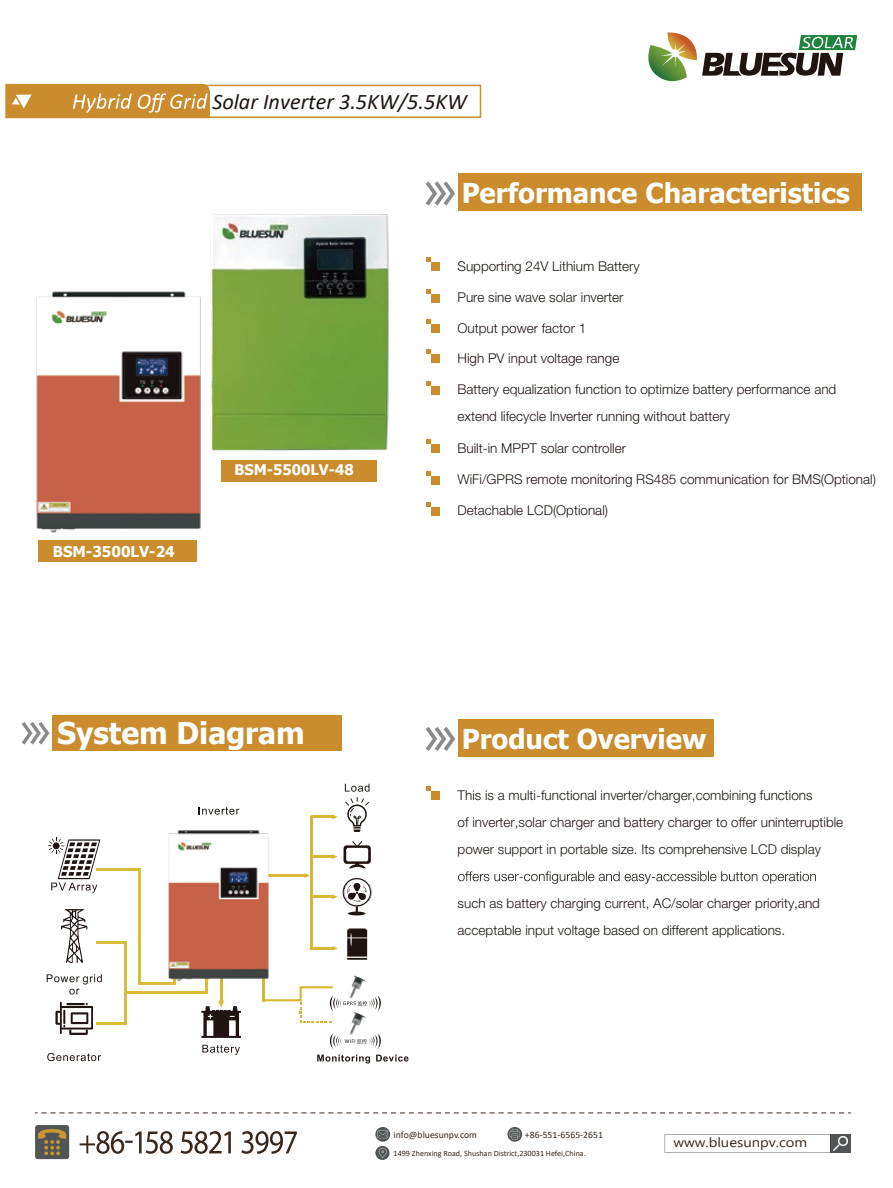
<style>
.page{position:relative;width:893px;height:1188px;background:#fff}
.page>*{position:absolute;margin:0;border:0;box-sizing:border-box;transform-origin:0 0}
.t1{font:700 30px "Tahoma";color:#fff}
.t2{font:700 27.3px "Tahoma";color:#fff}
.t3{font:italic 22.2px "Calibri";color:#1f1411}
.t4{font:700 15px "Tahoma";color:#fff}
.t5{font:700 14.7px "Tahoma";color:#fff}
.t6{font:300 13.5px/27px "Helvetica Neue LT Std";color:#1f1411}
.t7{font:13.35px "Segoe UI";color:#37271d;scale:1.11 1}
.t8{font:9.75px "Calibri";color:#37271d}
.t9{font:8.1px "Calibri";color:#37271d}
</style>
<div class="page">
<div style="left:173px;top:85px;width:308px;height:33px;border:2px solid #ca8c2c"></div>
<div style="left:38px;top:540px;width:159px;height:22px;background:#ca8c2c"></div>
<div style="left:459px;top:719px;width:255px;height:38px;background:#ca8c2c"></div>
<svg style="left:426px;top:727px;width:29px;height:24px"></svg>
<div style="left:53px;top:716px;width:289px;height:35px;background:#ca8c2c"></div>
<svg style="left:22px;top:722px;width:27px;height:23px"></svg>
<div style="left:431px;top:791px;width:8px;height:9px;background:#ca8c2c"></div>
<svg style="left:426px;top:786px;width:5px;height:5px"></svg>
<svg style="left:458px;top:871px;width:358px;height:13px"></svg>
<div style="left:458px;top:174px;width:404px;height:37px;background:#ca8c2c"></div>
<svg style="left:426px;top:181px;width:29px;height:25px"></svg>
<div style="left:431px;top:262px;width:8px;height:9px;background:#ca8c2c"></div>
<svg style="left:426px;top:257px;width:4px;height:5px"></svg>
<div style="left:431px;top:294px;width:8px;height:8px;background:#ca8c2c"></div>
<svg style="left:426px;top:289px;width:4px;height:5px"></svg>
<div style="left:431px;top:324px;width:8px;height:8px;background:#ca8c2c"></div>
<svg style="left:426px;top:319px;width:4px;height:5px"></svg>
<div style="left:431px;top:354px;width:8px;height:8px;background:#ca8c2c"></div>
<svg style="left:426px;top:349px;width:4px;height:5px"></svg>
<div style="left:431px;top:386px;width:8px;height:9px;background:#ca8c2c"></div>
<svg style="left:426px;top:381px;width:4px;height:5px"></svg>
<div style="left:431px;top:445px;width:8px;height:8px;background:#ca8c2c"></div>
<svg style="left:426px;top:439px;width:4px;height:5px"></svg>
<div style="left:431px;top:476px;width:8px;height:8px;background:#ca8c2c"></div>
<svg style="left:426px;top:471px;width:4px;height:5px"></svg>
<div style="left:431px;top:507px;width:8px;height:8px;background:#ca8c2c"></div>
<svg style="left:426px;top:502px;width:4px;height:5px"></svg>
<svg style="left:5px;top:84px;width:205px;height:34px;background:#cf9843"></svg>
<svg style="left:648px;top:32px;width:209px;height:50px"></svg>
<img style="left:352px;top:975px;width:14px;height:10px">
<img style="left:350px;top:1022px;width:11px;height:11px">
<svg style="left:263px;top:985px;width:118px;height:37px"></svg>
<svg style="left:329px;top:1033px;width:52px;height:16px"></svg>
<hr style="left:97px;top:1022px;width:30px;height:3px;background:#d9bc38">
<hr style="left:124px;top:941px;width:3px;height:84px;background:#d9bc38">
<hr style="left:220px;top:973px;width:3px;height:30px;background:#d8b636">
<svg style="left:201px;top:1001px;width:40px;height:37px"></svg>
<svg style="left:344px;top:841px;width:27px;height:27px"></svg>
<svg style="left:347px;top:929px;width:20px;height:31px"></svg>
<svg style="left:61px;top:909px;width:25px;height:54px"></svg>
<svg style="left:342px;top:878px;width:30px;height:36px"></svg>
<hr style="left:348px;top:912px;width:17px;height:3px;background:#1f1411;border-radius:50%">
<svg style="left:55px;top:1002px;width:38px;height:33px"></svg>
<svg style="left:48px;top:838px;width:38px;height:53px"></svg>
<svg style="left:47px;top:974px;width:39px;height:21px"></svg>
<svg style="left:47px;top:1053px;width:54px;height:8px"></svg>
<svg style="left:317px;top:1055px;width:91px;height:8px"></svg>
<svg style="left:202px;top:1045px;width:38px;height:10px"></svg>
<svg style="left:345px;top:784px;width:24px;height:48px"></svg>
<svg style="left:199px;top:807px;width:40px;height:8px"></svg>
<svg style="left:35px;top:1113px;width:815px;height:1px"></svg>
<svg style="left:80px;top:1131px;width:217px;height:23px"></svg>
<div style="left:35px;top:1125px;width:34px;height:34px;background:#525555;border-radius:3px"></div>
<svg style="left:38px;top:1129px;width:29px;height:26px"></svg>
<svg style="left:375px;top:1146px;width:14px;height:14px"></svg>
<svg style="left:379px;top:1148px;width:8px;height:10px"></svg>
<svg style="left:507px;top:1127px;width:15px;height:15px"></svg>
<svg style="left:510px;top:1129px;width:10px;height:11px"></svg>
<svg style="left:375px;top:1127px;width:15px;height:15px"></svg>
<svg style="left:378px;top:1130px;width:10px;height:8px"></svg>
<div style="left:830px;top:1134px;width:21px;height:19px;background:#525555"></div>
<svg style="left:665px;top:1134px;width:183px;height:19px"></svg>
<img style="left:36px;top:291px;width:165px;height:242px">
<img style="left:86px;top:816px;width:256px;height:179px">
<img style="left:175px;top:214px;width:214px;height:276px">
<h3 class="t3" style="left:212px;top:86px;width:256px">Solar Inverter 3.5KW/5.5KW</h3>
<p class="t4" style="left:53px;top:541px;width:124px">BSM-3500LV-24</p>
<p class="t5" style="left:235px;top:459px;width:121px">BSM-5500LV-48</p>
<h2 class="t2" style="left:462px;top:174px;width:390px">Performance Characteristics</h2>
<p class="t6" style="left:457px;top:252px;width:184px">Supporting 24V Lithium Battery</p>
<p class="t6" style="left:457px;top:284px;width:167px">Pure sine wave solar inverter</p>
<p class="t6" style="left:457px;top:314px;width:130px">Output power factor 1</p>
<p class="t6" style="left:457px;top:344px;width:163px">High PV input voltage range</p>
<p class="t6" style="left:457px;top:376px;width:380px">Battery equalization function to optimize battery performance and extend lifecycle Inverter running without battery</p>
<p class="t6" style="left:457px;top:434px;width:170px">Built-in MPPT solar controller</p>
<p class="t6" style="left:457px;top:466px;width:420px">WiFi/GPRS remote monitoring RS485 communication for BMS(Optional)</p>
<p class="t6" style="left:457px;top:497px;width:152px">Detachable LCD(Optional)</p>
<h1 class="t1" style="left:57px;top:712px;width:249px">System Diagram</h1>
<h2 class="t2" style="left:462px;top:719px;width:246px">Product Overview</h2>
<p class="t6" style="left:458px;top:781px;width:387px">This is a multi-functional inverter/charger,combining functions<br>of inverter,solar charger and battery charger to offer uninterruptible power support in portable size. Its comprehensive LCD display</p>
<p class="t6" style="left:458px;top:889px;width:364px">such as battery charging current, AC/solar charger priority,and acceptable input voltage based on different applications.</p>
<p class="t8" style="left:394px;top:1128px;width:85px">info@bluesunpv.com</p>
<p class="t8" style="left:525px;top:1128px;width:80px">+86-551-6565-2651</p>
<p class="t9" style="left:394px;top:1148px;width:194px">1499 Zhenxing Road, Shushan District,230031 Hefei,China.</p>
<p class="t7" style="left:673px;top:1130px;width:122px">www.bluesunpv.com</p>
</div>
